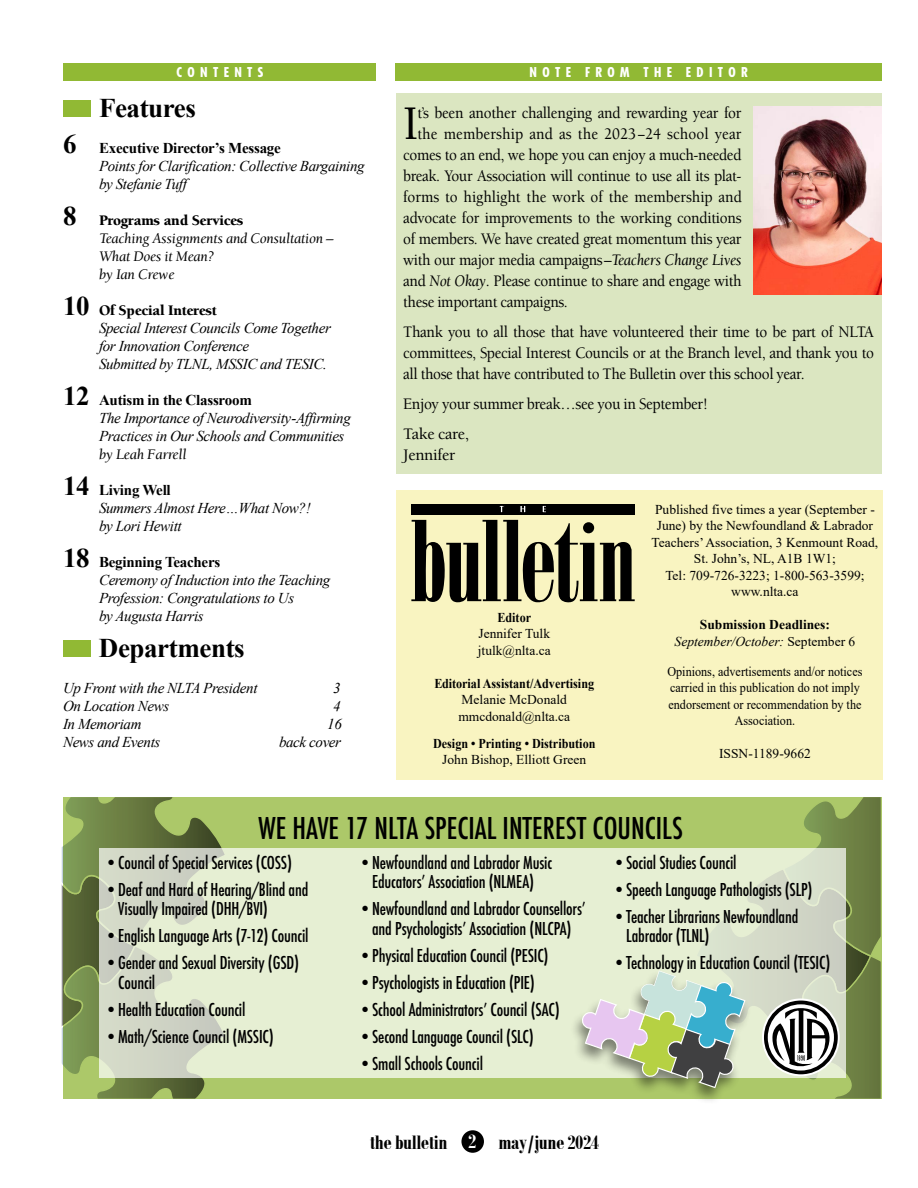
<style>
.page{position:relative;width:918px;height:1188px;background:#fff}
.page>*{position:absolute;margin:0;border:0;box-sizing:border-box;transform-origin:0 0}
.t1{font:500 49.5px "Berkeley Std";color:#000;scale:.92 1}
.t2{font:condensed 33px "ST Function";color:#000}
.t3{font:700 27px "Times New Roman";letter-spacing:-.015em;color:#000}
.t4{font:700 21px "Bodoni MT Condensed";letter-spacing:-.015em;color:#000}
.t5{font:condensed 19.5px/19.5px "ST Function";letter-spacing:-.01em;color:#000}
.t6{font:500 16.5px/21px "Berkeley Std";letter-spacing:-.025em;color:#000;text-align:justify;scale:.92 1}
.t7{font:500 16.5px/30px "Berkeley Std";letter-spacing:-.025em;color:#000;scale:.93 1}
.t8{font:500 16.5px "Berkeley Std";color:#000;scale:.92 1}
.t9{font:500 16.5px "Berkeley Std";letter-spacing:.01em;color:#000;scale:.92 1}
.t10{font:500 16.5px "Berkeley Std";letter-spacing:-.025em;color:#000}
.t11{font:italic 15px/18px "Times New Roman";letter-spacing:-.025em;color:#000}
.t12{font:italic 15px/18px "Berkeley Std";letter-spacing:-.015em;color:#000}
.t13{font:900 15px "Berkeley Std";letter-spacing:-.015em;color:#000}
.t14{font:13.5px/16.5px "Times New Roman";color:#000}
.t15{font:13.5px/16.5px "Times New Roman";color:#000;text-align:center;scale:.9 1}
.t16{font:700 13.5px "Times New Roman";color:#000;scale:.9 1}
.t17{font:700 13.5px/16.5px "Times New Roman";color:#000;text-align:center}
.t18{font:800 condensed 13.5px "Tempo Std";letter-spacing:.4em;color:#fff}
.s1{font-weight:700;font-style:normal;font-size:27px}
.s2{font-weight:700;font-style:normal}
.s3{font-family:"Times New Roman";font-weight:700;font-style:normal;font-size:27px}
.s4{font-weight:900;font-style:normal}
.s5{font-family:"Times New Roman";font-weight:700;font-size:27px}
.s6{font-weight:400;font-style:italic}
.s7{font-weight:400}
.s8{color:#fff}
</style>
<div class="page">
<div style="left:461px;top:1130px;width:23px;height:23px;background:#000;border-radius:50%"></div>
<div style="left:63px;top:100px;width:28px;height:17px;background:#91b934"></div>
<div style="left:63px;top:640px;width:28px;height:17px;background:#91b934"></div>
<div style="left:65px;top:63px;width:310px;height:18px;background:#91b934"></div>
<div style="left:396px;top:93px;width:486px;height:380px;background:#dbe6c1"></div>
<div style="left:396px;top:63px;width:486px;height:18px;background:#91b934"></div>
<div style="left:396px;top:490px;width:487px;height:290px;background:#f9f4c1"></div>
<svg style="left:411px;top:520px;width:224px;height:83px"></svg>
<div style="left:583px;top:522px;width:11px;height:11px;background:#000;border-radius:50%"></div>
<div style="left:411px;top:504px;width:224px;height:10px;background:#000"></div>
<svg style="left:499px;top:505px;width:6px;height:8px"></svg>
<svg style="left:520px;top:505px;width:6px;height:8px"></svg>
<svg style="left:542px;top:505px;width:4px;height:8px"></svg>
<img style="left:754px;top:107px;width:128px;height:187px">
<div style="left:63px;top:797px;width:819px;height:302px;background:#acc869"></div>
<svg style="left:61px;top:797px;width:167px;height:302px"></svg>
<svg style="left:99px;top:848px;width:483px;height:229px;background:#e1ead0"></svg>
<div style="left:569px;top:969px;width:183px;height:136px;background:#000;opacity:.46"></div>
<svg style="left:582px;top:797px;width:299px;height:302px"></svg>
<p class="t18" style="left:177px;top:64px;width:88px">CONTENTS</p>
<p class="t18" style="left:117px;top:66px;width:164px">FROM THE EDITOR</p>
<h3 class="t3" style="left:99px;top:89px;width:99px">Features</h3>
<p class="t11" style="left:99px;top:139px;width:267px;text-indent:-36px"><span class="s1">6</span> <span class="s2">Executive Director’s Message<br></span>Points for Clarification: Collective Bargaining by Stefanie Tuff</p>
<p class="t12" style="left:99px;top:212px;width:236px;text-indent:-36px"><span class="s3">8</span> <span class="s4">Programs and Services<br></span>Teaching Assignments and Consultation –<br>What Does it Mean?<br>by Ian Crewe</p>
<p class="t13" style="left:63px;top:303px;width:156px"><span class="s5">10</span> Of Special Interest</p>
<p class="t11" style="left:99px;top:319px;width:233px">Special Interest Councils Come Together for Innovation Conference<br>Submitted by TLNL, MSSIC and TESIC.</p>
<p class="t11" style="left:99px;top:391px;width:253px;text-indent:-36px"><span class="s1">12</span> <span class="s2">Autism in the Classroom<br></span>The Importance of Neurodiversity-Affirming<br>Practices in Our Schools and Communities</p>
<p class="t12" style="left:99px;top:446px;width:89px">by Leah Farrell</p>
<p class="t11" style="left:99px;top:481px;width:213px;text-indent:-36px"><span class="s1">14</span> <span class="s2">Living Well<br></span>Summers Almost Here…What Now?! by Lori Hewitt</p>
<p class="t11" style="left:99px;top:553px;width:233px;text-indent:-36px"><span class="s1">18</span> <span class="s2">Beginning Teachers<br></span>Ceremony of Induction into the Teaching<br>Profession: Congratulations to Us<br>by Augusta Harris</p>
<h3 class="t3" style="left:99px;top:629px;width:147px">Departments</h3>
<p class="t11" style="left:63px;top:679px;width:196px">Up Front with the NLTA President</p>
<p class="t11" style="left:333px;top:679px;width:9px">3</p>
<p class="t11" style="left:63px;top:697px;width:108px">On Location News</p>
<p class="t11" style="left:333px;top:697px;width:9px">4</p>
<p class="t11" style="left:63px;top:715px;width:80px">In Memoriam</p>
<p class="t11" style="left:327px;top:715px;width:16px">16</p>
<p class="t11" style="left:63px;top:733px;width:99px">News and Events</p>
<p class="t11" style="left:279px;top:733px;width:64px">back cover</p>
<p class="t18" style="left:530px;top:64px;width:220px">NOTE FROM THE EDITOR</p>
<h1 class="t1" style="left:403px;top:98px;width:18px">I</h1>
<p class="t6" style="left:417px;top:103px;width:354px">t’s been another challenging and rewarding year for</p>
<p class="t9" style="left:417px;top:125px;width:354px">the membership and as the 2023 –24 school year</p>
<p class="t6" style="left:403px;top:145px;width:369px">comes to an end, we hope you can enjoy a much-needed</p>
<p class="t6" style="left:403px;top:166px;width:369px">break. Your Association will continue to use all its plat-</p>
<p class="t8" style="left:403px;top:188px;width:370px">forms to highlight the work of the membership and</p>
<p class="t6" style="left:403px;top:208px;width:369px">advocate for improvements to the working conditions</p>
<p class="t6" style="left:403px;top:229px;width:369px">of members. We have created great momentum this year</p>
<p class="t6" style="left:403px;top:250px;width:369px">with our major media campaigns–<span class="s6">Teachers Change Lives</span></p>
<p class="t6" style="left:403px;top:271px;width:369px">and <span class="s6">Not Okay</span>. Please continue to share and engage with</p>
<p class="t6" style="left:403px;top:292px;width:181px">these important campaigns.</p>
<p class="t6" style="left:403px;top:322px;width:513px">Thank you to all those that have volunteered their time to be part of NLTA committees, Special Interest Councils or at the Branch level, and thank you to all those that have contributed to The Bulletin over this school year.</p>
<p class="t7" style="left:403px;top:390px;width:330px">Enjoy your summer break…see you in September!<br>Take care,</p>
<p class="t10" style="left:403px;top:446px;width:53px">Jennifer</p>
<p class="t16" style="left:497px;top:607px;width:39px">Editor</p>
<p class="t14" style="left:478px;top:625px;width:74px">Jennifer Tulk jtulk@nlta.ca</p>
<p class="t16" style="left:434px;top:673px;width:179px">Editorial Assistant/Advertising</p>
<p class="t14" style="left:458px;top:691px;width:113px">Melanie McDonald mmcdonald@nlta.ca</p>
<p class="t16" style="left:433px;top:733px;width:182px">Design • Printing • Distribution</p>
<p class="t14" style="left:442px;top:751px;width:146px">John Bishop, Elliott Green</p>
<p class="t14" style="left:652px;top:501px;width:228px;text-align:center">Published five times a year (September -<br>June) by the Newfoundland &amp; Labrador<br>Teachers’ Association, 3 Kenmount Road,<br>St. John’s, NL, A1B 1W1;<br>Tel: 709-726-3223; 1-800-563-3599; www.nlta.ca</p>
<p class="t17" style="left:675px;top:616px;width:182px">Submission Deadlines:<br><span class="s6">September/October:</span> <span class="s7">September 6</span></p>
<p class="t15" style="left:667px;top:663px;width:218px">Opinions, advertisements and/or notices carried in this publication do not imply endorsement or recommendation by the Association.</p>
<p class="t14" style="left:719px;top:745px;width:93px">ISSN-1189-9662</p>
<h2 class="t2" style="left:259px;top:810px;width:426px">WE HAVE 17 NLTA SPECIAL INTEREST COUNCILS</h2>
<p class="t5" style="left:105px;top:852px;width:189px">•Council of Special Services (COSS)</p>
<p class="t5" style="left:118px;top:879px;width:192px;text-indent:-13px">•Deaf and Hard of Hearing/Blind and<br>Visually Impaired (DHH/BVI)</p>
<p class="t5" style="left:105px;top:926px;width:205px">•English Language Arts (7-12) Council</p>
<p class="t5" style="left:118px;top:953px;width:182px;text-indent:-13px">•Gender and Sexual Diversity (GSD)<br>Council</p>
<p class="t5" style="left:105px;top:999px;width:142px">•Health Education Council</p>
<p class="t5" style="left:105px;top:1026px;width:171px">•Math/Science Council (MSSIC)</p>
<p class="t5" style="left:359px;top:852px;width:195px;text-align:center">•Newfoundland and Labrador Music<br>Educators’ Association (NLMEA)</p>
<p class="t5" style="left:359px;top:899px;width:228px;text-align:center">•Newfoundland and Labrador Counsellors’ and Psychologists’ Association (NLCPA)</p>
<p class="t5" style="left:359px;top:945px;width:191px">•Physical Education Council (PESIC)</p>
<p class="t5" style="left:359px;top:972px;width:178px">•Psychologists in Education (PIE)</p>
<p class="t5" style="left:359px;top:999px;width:202px">•School Administrators’ Council (SAC)</p>
<p class="t5" style="left:359px;top:1026px;width:177px">•Second Language Council (SLC)</p>
<p class="t5" style="left:359px;top:1053px;width:126px">•Small Schools Council</p>
<p class="t5" style="left:613px;top:852px;width:126px">•Social Studies Council</p>
<p class="t5" style="left:613px;top:879px;width:201px">•Speech Language Pathologists (SLP)</p>
<p class="t5" style="left:626px;top:906px;width:174px;text-indent:-13px">•Teacher Librarians Newfoundland<br>Labrador (TLNL)</p>
<p class="t5" style="left:613px;top:953px;width:219px">•Technology in Education Council (TESIC)</p>
<p class="t4" style="left:370px;top:1130px;width:231px">the bulletin <span class="s8">2</span> may/june 2024</p>
</div>
